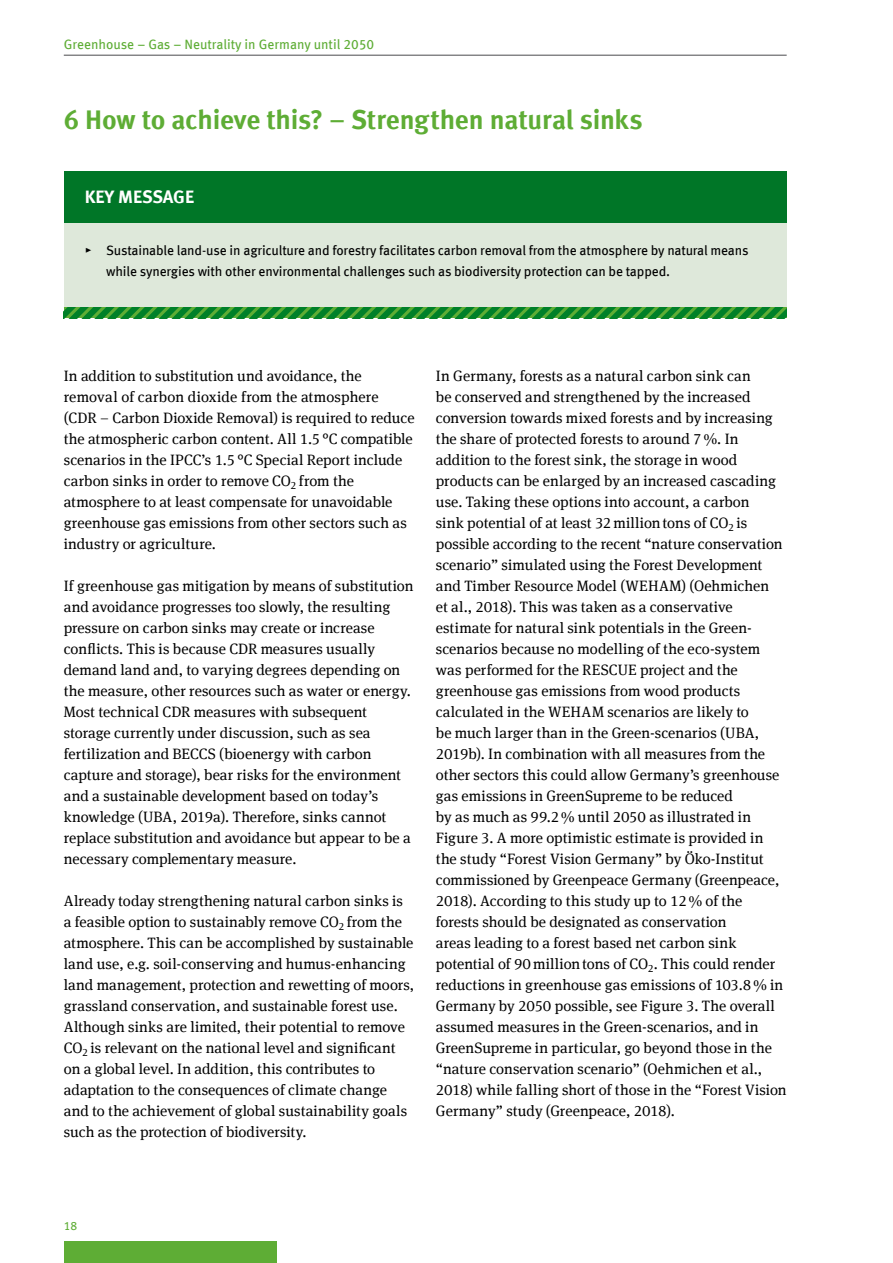
<style>
.page{position:relative;width:893px;height:1263px;background:#fff}
.page>*{position:absolute;margin:0;border:0;box-sizing:border-box;transform-origin:0 0}
.Innenseiten_H2_Headline{font:700 27px "Meta Offc";letter-spacing:-.01em;color:#5ead35}
.Infoboxen_H3_Head_Infobox{font:700 18px "Meta Offc";letter-spacing:-.005em;color:#fff}
.Innenseiten_P_Copytext{font:15px/21px "Meta Serif Offc";letter-spacing:.005em;color:#000}
.t1{font:13.5px/21px "Meta Offc";letter-spacing:-.01em;color:#000}
.t2{font:13.5px "Meta Offc";color:#5ead35}
.t3{font:12px "Meta Offc";color:#5ead35}
.s1{font-family:"Meta Serif Offc"}
</style>
<div class="page">
<div style="left:64px;top:1242px;width:212px;height:21px;background:#5ead35"></div>
<hr style="left:64px;top:55px;width:723px;height:1px;background:#4b4b4d">
<div style="left:64px;top:171px;width:723px;height:52px;background:#007627"></div>
<div style="left:64px;top:223px;width:723px;height:95px;background:#dee8da"></div>
<svg style="left:64px;top:308px;width:723px;height:10px;background:#1f8f2c"></svg>
<p class="t2" style="left:64px;top:36px;width:312px">Greenhouse – Gas – Neutrality in Germany until 2050</p>
<h2 class="Innenseiten_H2_Headline" style="left:64px;top:104px;width:580px">6 How to achieve this? – Strengthen natural sinks</h2>
<h3 class="Infoboxen_H3_Head_Infobox" style="left:85px;top:186px;width:111px">KEY MESSAGE</h3>
<p class="t1" style="left:106px;top:240px;width:644px;text-indent:-21px"><span class="s1">▸</span> Sustainable land-use in agriculture and forestry facilitates carbon removal from the atmosphere by natural means while synergies with other environmental challenges such as biodiversity protection can be tapped.</p>
<p class="Innenseiten_P_Copytext" style="left:64px;top:366px;width:352px">In addition to substitution und avoidance, the removal of carbon dioxide from the atmosphere (CDR – Carbon Dioxide Removal) is required to reduce the atmospheric carbon content. All 1.5°C compatible scenarios in the IPCC’s 1.5°C Special Report include carbon sinks in order to remove CO<sub>2</sub> from the atmosphere to at least compensate for unavoidable greenhouse gas emissions from other sectors such as industry or agriculture.</p>
<p class="Innenseiten_P_Copytext" style="left:64px;top:576px;width:351px">If greenhouse gas mitigation by means of substitution and avoidance progresses too slowly, the resulting pressure on carbon sinks may create or increase conflicts. This is because CDR measures usually demand land and, to varying degrees depending on the measure, other resources such as water or energy.<br>Most technical CDR measures with subsequent storage currently under discussion, such as sea fertilization and BECCS (bioenergy with carbon capture and storage), bear risks for the environment and a sustainable development based on today’s knowledge (UBA, 2019a). Therefore, sinks cannot replace substitution and avoidance but appear to be a necessary complementary measure.</p>
<p class="Innenseiten_P_Copytext" style="left:64px;top:891px;width:352px">Already today strengthening natural carbon sinks is a feasible option to sustainably remove CO<sub>2</sub> from the atmosphere. This can be accomplished by sustainable land use, e.g. soil-conserving and humus-enhancing land management, protection and rewetting of moors, grassland conservation, and sustainable forest use.<br>Although sinks are limited, their potential to remove CO<sub>2</sub> is relevant on the national level and significant on a global level. In addition, this contributes to adaptation to the consequences of climate change and to the achievement of global sustainability goals such as the protection of biodiversity.</p>
<p class="Innenseiten_P_Copytext" style="left:436px;top:366px;width:352px">In Germany, forests as a natural carbon sink can<br>be conserved and strengthened by the increased conversion towards mixed forests and by increasing the share of protected forests to around 7%. In addition to the forest sink, the storage in wood products can be enlarged by an increased cascading use. Taking these options into account, a carbon<br>sink potential of at least 32milliontons of CO<sub>2</sub> is possible according to the recent “nature conservation scenario” simulated using the Forest Development and Timber Resource Model (WEHAM) (Oehmichen<br>et al., 2018). This was taken as a conservative estimate for natural sink potentials in the Green&shy;scenarios because no modelling of the eco-system was performed for the RESCUE project and the greenhouse gas emissions from wood products calculated in the WEHAM scenarios are likely to<br>be much larger than in the Green-scenarios (UBA, 2019b). In combination with all measures from the other sectors this could allow Germany’s greenhouse gas emissions in GreenSupreme to be reduced<br>by as much as 99.2% until 2050 as illustrated in Figure 3. A more optimistic estimate is provided in the study “Forest Vision Germany” by Öko-Institut commissioned by Greenpeace Germany (Greenpeace, 2018). According to this study up to 12% of the forests should be designated as conservation<br>areas leading to a forest based net carbon sink potential of 90milliontons of CO<sub>2</sub>. This could render reductions in greenhouse gas emissions of 103.8% in Germany by 2050 possible, see Figure 3. The overall assumed measures in the Green-scenarios, and in GreenSupreme in particular, go beyond those in the “nature conservation scenario” (Oehmichen et al., 2018) while falling short of those in the “Forest Vision Germany” study (Greenpeace, 2018).</p>
<p class="t3" style="left:64px;top:1218px;width:15px">18</p>
</div>
